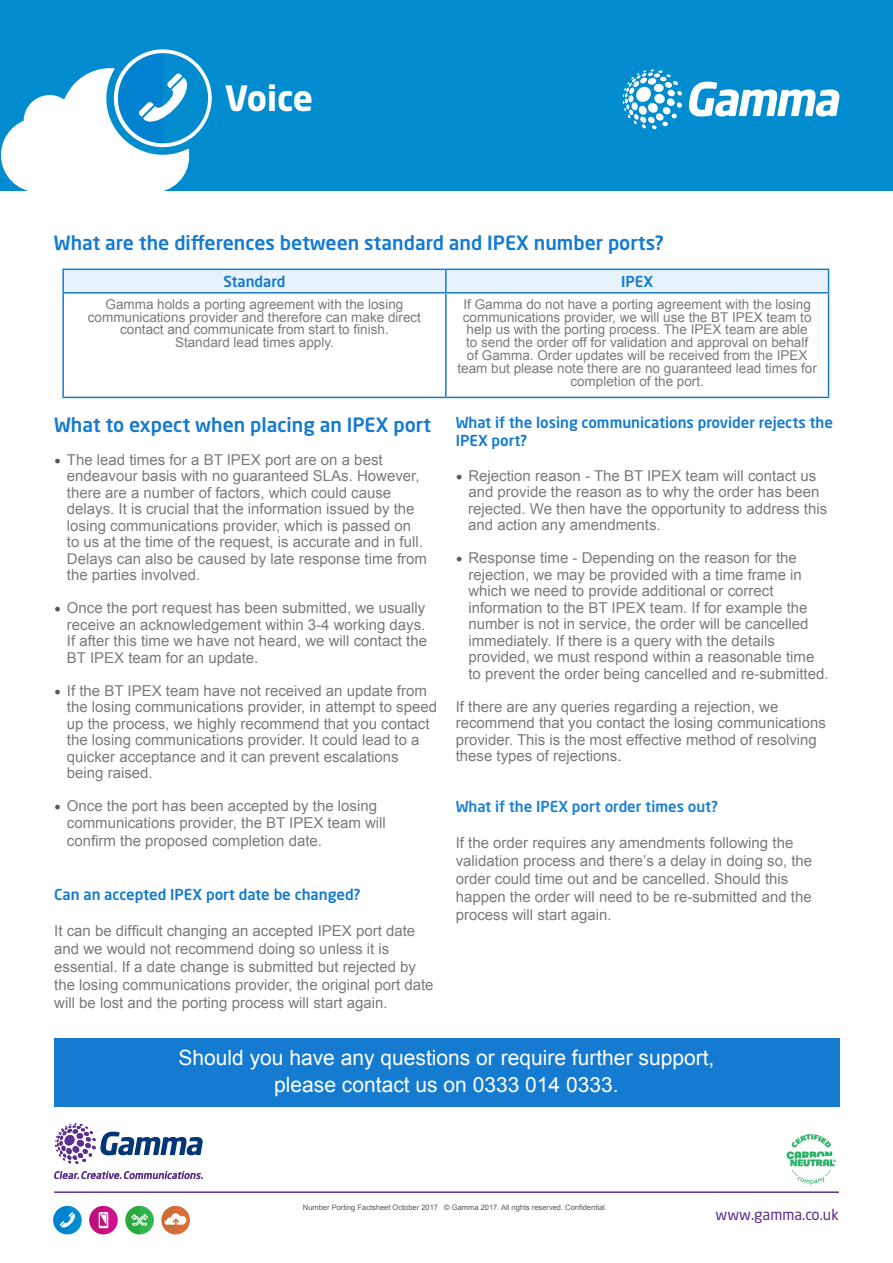
<style>
.page{position:relative;width:893px;height:1263px;background:#fff}
.page>*{position:absolute;margin:0;border:0;box-sizing:border-box;transform-origin:0 0}
.t1{font:700 34.5px "Neo Sans Std";letter-spacing:-.01em;color:#fff}
.t2{font:21px "Arial";color:#fff}
.t3{font:500 19.5px "Neo Sans Std";color:#147bd1}
.t4{font:15px/16.5px "Arial";color:#787a7d}
.t5{font:500 15px/18px "Neo Sans Std";color:#147bd1}
.t6{font:500 15px "Neo Sans Std";color:#1d80d3}
.t7{font:15px "Neo Sans Std";color:#5d2f91}
.t8{font:13.5px/12.9px "Arial";color:#787a7d;text-align:center}
.t9{font:7.5px "Arial";color:#57585a}
.s1{font-family:"Minion Pro";font-size:18px;color:#57585a}
.s2{color:#57585a}
</style>
<div class="page">
<div style="left:0;top:0;width:893px;height:191px;background:#008ccf"></div>
<svg style="left:114px;top:49px;width:98px;height:98px"></svg>
<div style="left:118px;top:53px;width:90px;height:90px;background:#008ccf;border-radius:50%"></div>
<svg style="left:1px;top:53px;width:188px;height:138px"></svg>
<hr style="left:54px;top:1191px;width:785px;height:2px;background:#5d2f91">
<svg style="left:161px;top:1206px;width:29px;height:28px"></svg>
<svg style="left:161px;top:1206px;width:25px;height:28px"></svg>
<div style="left:53px;top:1206px;width:29px;height:28px;background:#008ccf;border-radius:50%"></div>
<svg style="left:53px;top:1206px;width:23px;height:28px"></svg>
<div style="left:125px;top:1206px;width:29px;height:28px;background:#31b44a;border-radius:50%"></div>
<svg style="left:125px;top:1206px;width:23px;height:28px"></svg>
<div style="left:89px;top:1206px;width:29px;height:28px;background:#d20e8c;border-radius:50%"></div>
<svg style="left:89px;top:1206px;width:19px;height:28px"></svg>
<img style="left:786px;top:1134px;width:51px;height:52px">
<svg style="left:55px;top:1123px;width:148px;height:41px"></svg>
<svg style="left:54px;top:1171px;width:149px;height:8px"></svg>
<svg style="left:623px;top:69px;width:216px;height:60px"></svg>
<div style="left:54px;top:1038px;width:785px;height:68px;background:#147bd1"></div>
<hr style="left:62px;top:294px;width:2px;height:103px;background:#147bd1">
<hr style="left:445px;top:294px;width:2px;height:103px;background:#147bd1">
<hr style="left:828px;top:294px;width:1px;height:103px;background:#147bd1">
<hr style="left:62px;top:397px;width:384px;height:1px;background:#147bd1">
<hr style="left:446px;top:397px;width:383px;height:1px;background:#147bd1">
<hr style="left:62px;top:269px;width:384px;height:1px;background:#147bd1">
<hr style="left:62px;top:270px;width:2px;height:22px;background:#147bd1">
<svg style="left:63px;top:269px;width:766px;height:23px;background:#dcebf7"></svg>
<hr style="left:62px;top:292px;width:384px;height:2px;background:#147bd1">
<hr style="left:446px;top:292px;width:383px;height:2px;background:#147bd1">
<p class="t1" style="left:225px;top:76px;width:90px">Voice</p>
<p class="t3" style="left:54px;top:231px;width:611px">What are the differences between standard and IPEX number ports?</p>
<p class="t5" style="left:223px;top:272px;width:64px">Standard</p>
<p class="t5" style="left:621px;top:272px;width:34px">IPEX</p>
<p class="t8" style="left:88px;top:298px;width:335px">Gamma holds a porting agreement with the losing communications provider and therefore can make direct contact and communicate from start to finish.<br>Standard lead times apply.</p>
<p class="t8" style="left:457px;top:298px;width:361px">If Gamma do not have a porting agreement with the losing communications provider, we will use the BT IPEX team to help us with the porting process. The IPEX team are able<br>to send the order off for validation and approval on behalf<br>of Gamma. Order updates will be received from the IPEX team but please note there are no guaranteed lead times for completion of the port.</p>
<p class="t3" style="left:54px;top:412px;width:378px">What to expect when placing an IPEX port</p>
<p class="t4" style="left:54px;top:451px;width:330px"><span class="s1">•</span> The lead times for a BT IPEX port are on a best</p>
<p class="t4" style="left:67px;top:468px;width:362px">endeavour basis with no guaranteed SLAs. However, there are a number of factors, which could cause delays. It is crucial that the information issued by the losing communications provider, which is passed on to us at the time of the request, is accurate and in full.<br>Delays can also be caused by late response time from the parties involved.</p>
<p class="t4" style="left:67px;top:600px;width:362px;text-align:justify;text-indent:-13px"><span class="s1">•</span> Once the port request has been submitted, we usually receive an acknowledgement within 3-4 working days.<br>If after this time we have not heard, we will contact the BT IPEX team for an update.</p>
<p class="t4" style="left:67px;top:682px;width:372px;text-indent:-13px"><span class="s1">•</span> If the BT IPEX team have not received an update from the losing communications provider, in attempt to speed up the process, we highly recommend that you contact the losing communications provider. It could lead to a quicker acceptance and it can prevent escalations</p>
<p class="t4" style="left:67px;top:765px;width:87px">being raised.</p>
<p class="t4" style="left:54px;top:798px;width:324px"><span class="s1">•</span> Once the port has been accepted by the losing</p>
<p class="t4" style="left:67px;top:814px;width:321px">communications provider, the BT IPEX team will</p>
<p class="t4" style="left:67px;top:832px;width:257px">confirm the proposed completion date.</p>
<p class="t5" style="left:54px;top:885px;width:308px">Can an accepted IPEX port date be changed?</p>
<p class="t4" style="left:54px;top:922px;width:363px;line-height:18px">It can be difficult changing an accepted IPEX port date and we would not recommend doing so unless it is</p>
<p class="t4" style="left:54px;top:958px;width:381px;line-height:18px">essential. If a date change is submitted but rejected by the losing communications provider, the original port date will be lost and the porting process will start again.</p>
<p class="t5" style="left:456px;top:413px;width:379px">What if the losing communications provider rejects the<br>IPEX port?</p>
<p class="t4" style="left:456px;top:467px;width:365px;text-align:right"><span class="s1">•</span> Rejection reason - The BT IPEX team will contact us and provide the reason as to why the order has been</p>
<p class="t4" style="left:468px;top:500px;width:361px">rejected. We then have the opportunity to address this</p>
<p class="t4" style="left:468px;top:517px;width:194px">and action any amendments.</p>
<p class="t4" style="left:456px;top:550px;width:343px"><span class="s1">•</span> Response time - Depending on the reason for the</p>
<p class="t4" style="left:468px;top:566px;width:335px">rejection, we may be provided with a time frame in which we need to provide additional or correct</p>
<p class="t4" style="left:468px;top:599px;width:342px">information to the BT IPEX team. If for example the number is not in service, the order will be cancelled</p>
<p class="t4" style="left:468px;top:632px;width:308px">immediately. If there is a query with the details</p>
<p class="t4" style="left:468px;top:649px;width:347px">provided, we must respond within a reasonable time</p>
<p class="t4" style="left:468px;top:665px;width:362px">to prevent the order being cancelled and re-submitted.</p>
<p class="t4" style="left:456px;top:698px;width:324px">If there are any queries regarding a rejection, we</p>
<p class="t4" style="left:456px;top:715px;width:372px">recommend that you contact the losing communications</p>
<p class="t4" style="left:456px;top:731px;width:363px">provider. This is the most effective method of resolving these types of rejections<span class="s2">.</span></p>
<p class="t6" style="left:456px;top:797px;width:264px">What if the IPEX port order times out?</p>
<p class="t4" style="left:456px;top:835px;width:339px">If the order requires any amendments following the</p>
<p class="t4" style="left:456px;top:853px;width:358px">validation process and there’s a delay in doing so, the</p>
<p class="t4" style="left:456px;top:870px;width:358px;line-height:18px">order could time out and be cancelled. Should this happen the order will need to be re-submitted and the process will start again.</p>
<p class="t2" style="left:179px;top:1043px;width:537px">Should you have any questions or require further support,</p>
<p class="t2" style="left:274px;top:1070px;width:346px">please contact us on 0333 014 0333.</p>
<p class="t9" style="left:303px;top:1202px;width:305px">Number Porting Factsheet October 2017 © Gamma 2017. All rights reserved. Confidential.</p>
<p class="t7" style="left:716px;top:1205px;width:125px">www.gamma.co.uk</p>
</div>
